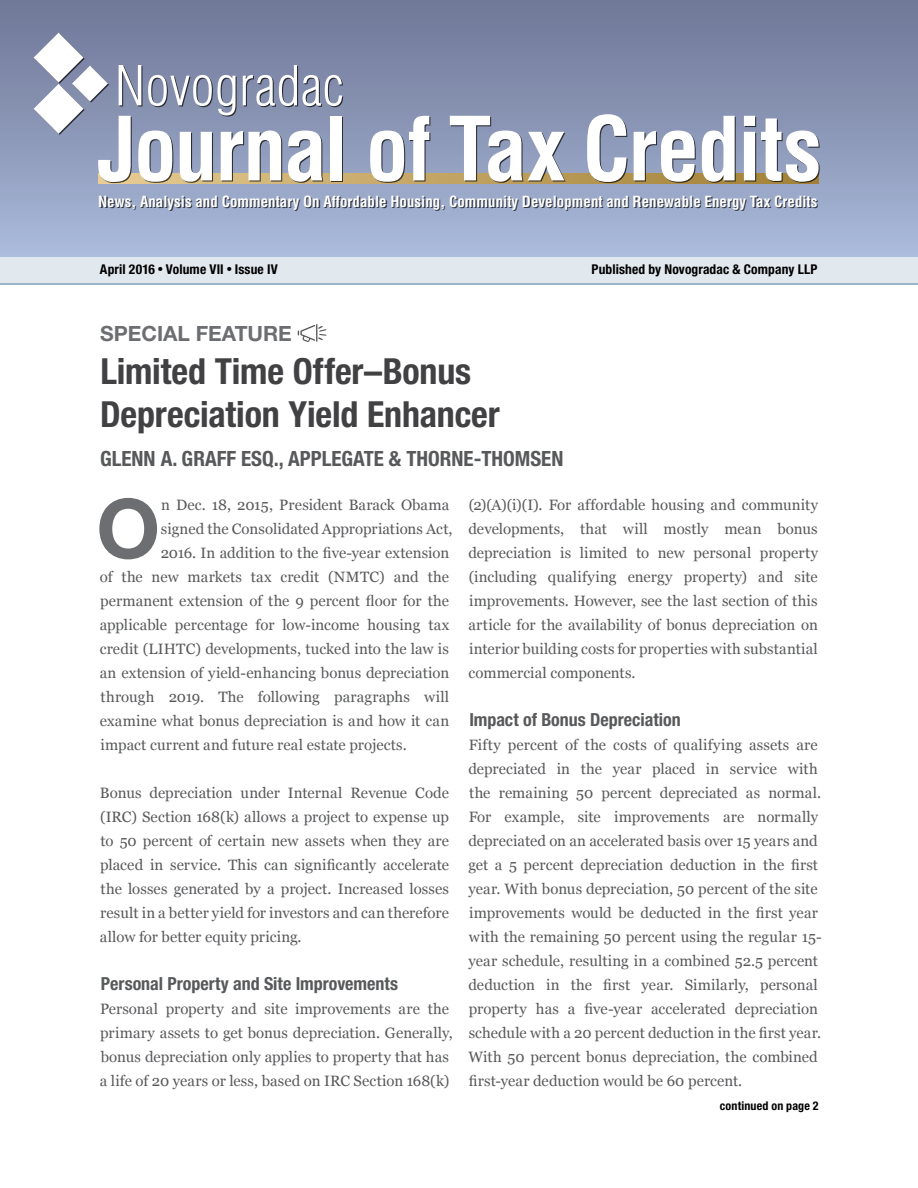
<style>
.page{position:relative;width:918px;height:1188px;background:#fff}
.page>*{position:absolute;margin:0;border:0;box-sizing:border-box;transform-origin:0 0}
.t1{font:700 82.2px "Helvetica Neue";color:#6d6e71}
.t2{font:700 condensed 36px/43.2px "Helvetica Neue";letter-spacing:-.005em;color:#414042}
.t3{font:700 condensed 21px "Helvetica Neue";color:#58595b}
.t4{font:700 21px "Helvetica Neue";color:#6d6e71}
.t5{font:700 condensed 18px "Helvetica Neue";color:#58595b}
.t6{font:15px/24px "Georgia";letter-spacing:.005em;color:#58595b;text-align:justify}
.t7{font:700 condensed 15px "Helvetica";color:#000}
.t8{font:700 condensed 13.5px "Helvetica Neue";letter-spacing:.01em;color:#000}
.t9{font:700 condensed 12px "Helvetica Neue";letter-spacing:.015em;color:#000}
.s1{font-family:"Helvetica";font-weight:400}
</style>
<div class="page">
<div style="left:0;top:256px;width:918px;height:29px;background:#9db6c7"></div>
<svg style="left:298px;top:324px;width:28px;height:18px"></svg>
<div style="left:0;top:256px;width:918px;height:28px;background:#e1e8ee"></div>
<div style="left:0;top:0;width:918px;height:256px;background:linear-gradient(to bottom,#6e7695,#aabada)"></div>
<svg style="left:343px;top:173px;width:401px;height:10px"></svg>
<svg style="left:34px;top:33px;width:309px;height:150px"></svg>
<div style="left:331px;top:116px;width:11px;height:64px;background:#fff"></div>
<svg style="left:370px;top:116px;width:60px;height:67px"></svg>
<svg style="left:450px;top:116px;width:116px;height:67px"></svg>
<svg style="left:587px;top:114px;width:41px;height:69px"></svg>
<svg style="left:634px;top:131px;width:62px;height:52px"></svg>
<svg style="left:702px;top:116px;width:34px;height:67px"></svg>
<svg style="left:744px;top:116px;width:76px;height:67px"></svg>
<p class="t7" style="left:99px;top:193px;width:721px">News, Analysis and Commentary On Affordable Housing, Community Development and Renewable Energy Tax Credits</p>
<p class="t8" style="left:100px;top:261px;width:179px">April 2016 <span class="s1">•</span> Volume VII <span class="s1">•</span> Issue IV</p>
<p class="t8" style="left:592px;top:261px;width:228px">Published by Novogradac &amp; Company LLP</p>
<h3 class="t4" style="left:100px;top:320px;width:193px">SPECIAL FEATURE</h3>
<h2 class="t2" style="left:100px;top:349px;width:401px">Limited Time Offer–Bonus<br>Depreciation Yield Enhancer</h2>
<h3 class="t3" style="left:100px;top:445px;width:465px">GLENN A. GRAFF ESQ., APPLEGATE &amp; THORNE-THOMSEN</h3>
<h1 class="t1" style="left:96px;top:478px;width:65px">O</h1>
<p class="t6" style="left:161px;top:493px;width:290px">n Dec. 18, 2015, President Barack Obama</p>
<p class="t6" style="left:468px;top:493px;width:351px">(2)(A)(i)(I). For affordable housing and community developments, that will mostly mean bonus depreciation is limited to new personal property (including qualifying energy property) and site improvements. However, see the last section of this article for the availability of bonus depreciation on interior building costs for properties with substantial commercial components.</p>
<p class="t5" style="left:469px;top:709px;width:213px">Impact of Bonus Depreciation</p>
<p class="t6" style="left:468px;top:733px;width:355px;text-align:left">Fifty percent of the costs of qualifying assets are depreciated in the year placed in service with the remaining 50 percent depreciated as normal.<br>For example, site improvements are normally depreciated on an accelerated basis over 15 years and get a 5 percent depreciation deduction in the first year. With bonus depreciation, 50 percent of the site improvements would be deducted in the first year with the remaining 50 percent using the regular 15- year schedule, resulting in a combined 52.5 percent deduction in the first year. Similarly, personal property has a five-year accelerated depreciation schedule with a 20 percent deduction in the first year.<br>With 50 percent bonus depreciation, the combined first-year deduction would be 60 percent.</p>
<p class="t9" style="left:720px;top:1098px;width:100px">continued on page 2</p>
<p class="t6" style="left:161px;top:517px;width:293px">signed the Consolidated Appropriations Act,</p>
<p class="t6" style="left:161px;top:541px;width:290px">2016. In addition to the five-year extension</p>
<p class="t6" style="left:100px;top:565px;width:351px">of the new markets tax credit (NMTC) and the</p>
<p class="t6" style="left:100px;top:589px;width:350px">permanent extension of the 9 percent floor for the</p>
<p class="t6" style="left:100px;top:613px;width:351px">applicable percentage for low-income housing tax</p>
<p class="t6" style="left:100px;top:637px;width:351px">credit (LIHTC) developments, tucked into the law is</p>
<p class="t6" style="left:100px;top:661px;width:351px">an extension of yield-enhancing bonus depreciation</p>
<p class="t6" style="left:101px;top:685px;width:350px">through 2019. The following paragraphs will</p>
<p class="t6" style="left:100px;top:709px;width:351px">examine what bonus depreciation is and how it can</p>
<p class="t6" style="left:101px;top:733px;width:308px">impact current and future real estate projects.</p>
<p class="t6" style="left:100px;top:781px;width:351px">Bonus depreciation under Internal Revenue Code (IRC) Section 168(k) allows a project to expense up to 50 percent of certain new assets when they are placed in service. This can significantly accelerate the losses generated by a project. Increased losses result in a better yield for investors and can therefore allow for better equity pricing.</p>
<p class="t5" style="left:101px;top:973px;width:299px">Personal Property and Site Improvements</p>
<p class="t6" style="left:100px;top:997px;width:354px;text-align:left">Personal property and site improvements are the primary assets to get bonus depreciation. Generally, bonus depreciation only applies to property that has a life of 20 years or less, based on IRC Section 168(k)</p>
</div>
